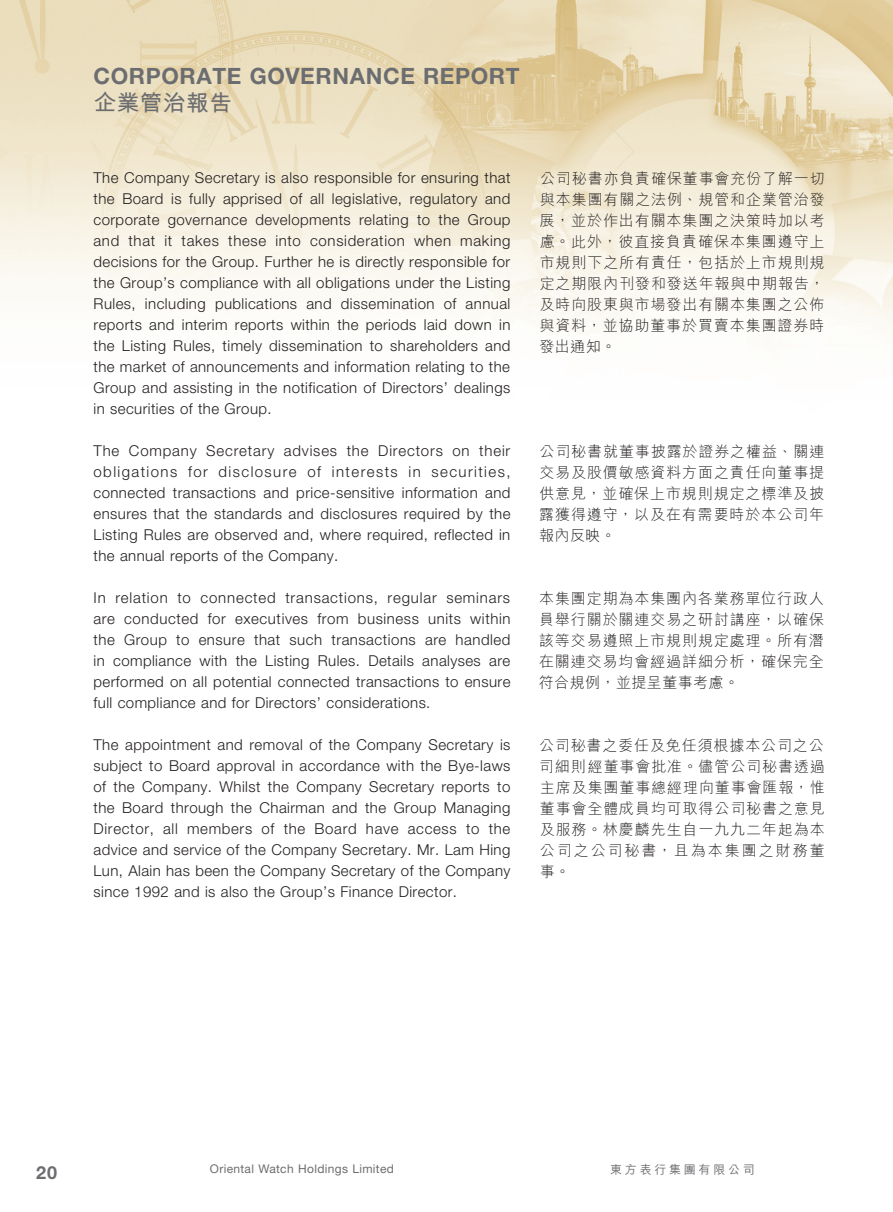
<style>
.page{position:relative;width:893px;height:1212px;background:#fff}
.page>*{position:absolute;margin:0;border:0;box-sizing:border-box;transform-origin:0 0}
.t1{font:700 22.5px "Helvetica Neue";letter-spacing:.03em;color:#6c6d70}
.t2{font:700 22.5px "M Hei HK";letter-spacing:.03em;color:#6c6d70}
.t3{font:700 18px "Helvetica Neue";color:#6c6d70}
.t4{font:300 15px/21px "Helvetica Neue";letter-spacing:.03em;color:#231f20;text-align:justify}
.t5{font:300 15px/21px "M Hei HK";letter-spacing:.06em;color:#231f20;text-align:justify}
.t6{font:12px "Helvetica Neue";letter-spacing:.03em;color:#6c6d70}
.t7{font:500 12px "M Hei HK";letter-spacing:.23em;color:#6c6d70}
</style>
<div class="page">
<img style="left:0;top:0;width:893px;height:335px">
<h1 class="t1" style="left:94px;top:62px;width:427px">CORPORATE GOVERNANCE REPORT</h1>
<h1 class="t2" style="left:94px;top:86px;width:140px">企業管治報告</h1>
<p class="t4" style="left:94px;top:167px;width:418px">The Company Secretary is also responsible for ensuring that the Board is fully apprised of all legislative, regulatory and corporate governance developments relating to the Group and that it takes these into consideration when making decisions for the Group. Further he is directly responsible for the Group’s compliance with all obligations under the Listing Rules, including publications and dissemination of annual reports and interim reports within the periods laid down in the Listing Rules, timely dissemination to shareholders and the market of announcements and information relating to the Group and assisting in the notification of Directors’ dealings in securities of the Group.</p>
<p class="t4" style="left:94px;top:440px;width:418px">The Company Secretary advises the Directors on their obligations for disclosure of interests in securities, connected transactions and price-sensitive information and ensures that the standards and disclosures required by the Listing Rules are observed and, where required, reflected in the annual reports of the Company.</p>
<p class="t4" style="left:94px;top:587px;width:418px">In relation to connected transactions, regular seminars are conducted for executives from business units within the Group to ensure that such transactions are handled in compliance with the Listing Rules. Details analyses are performed on all potential connected transactions to ensure full compliance and for Directors’ considerations.</p>
<p class="t4" style="left:94px;top:734px;width:418px">The appointment and removal of the Company Secretary is subject to Board approval in accordance with the Bye-laws of the Company. Whilst the Company Secretary reports to the Board through the Chairman and the Group Managing Director, all members of the Board have access to the advice and service of the Company Secretary. Mr. Lam Hing Lun, Alain has been the Company Secretary of the Company since 1992 and is also the Group’s Finance Director.</p>
<p class="t5" style="left:539px;top:167px;width:287px">公司秘書亦負責確保董事會充份了解一切與本集團有關之法例、規管和企業管治發展，並於作出有關本集團之決策時加以考慮。此外，彼直接負責確保本集團遵守上市規則下之所有責任，包括於上市規則規定之期限內刊發和發送年報與中期報告，及時向股東與市場發出有關本集團之公佈與資料，並協助董事於買賣本集團證券時發出通知。</p>
<p class="t5" style="left:539px;top:440px;width:287px">公司秘書就董事披露於證券之權益、關連交易及股價敏感資料方面之責任向董事提供意見，並確保上市規則規定之標準及披露獲得遵守，以及在有需要時於本公司年報內反映。</p>
<p class="t5" style="left:539px;top:587px;width:287px">本集團定期為本集團內各業務單位行政人員舉行關於關連交易之研討講座，以確保該等交易遵照上市規則規定處理。所有潛在關連交易均會經過詳細分析，確保完全符合規例，並提呈董事考慮。</p>
<p class="t5" style="left:539px;top:734px;width:287px">公司秘書之委任及免任須根據本公司之公司細則經董事會批准。儘管公司秘書透過主席及集團董事總經理向董事會匯報，惟董事會全體成員均可取得公司秘書之意見及服務。林慶麟先生自一九九二年起為本公司之公司秘書，且為本集團之財務董事。</p>
<p class="t3" style="left:36px;top:1161px;width:22px">20</p>
<p class="t6" style="left:210px;top:1162px;width:186px">Oriental Watch Holdings Limited</p>
<p class="t7" style="left:610px;top:1161px;width:146px">東方表行集團有限公司</p>
</div>
